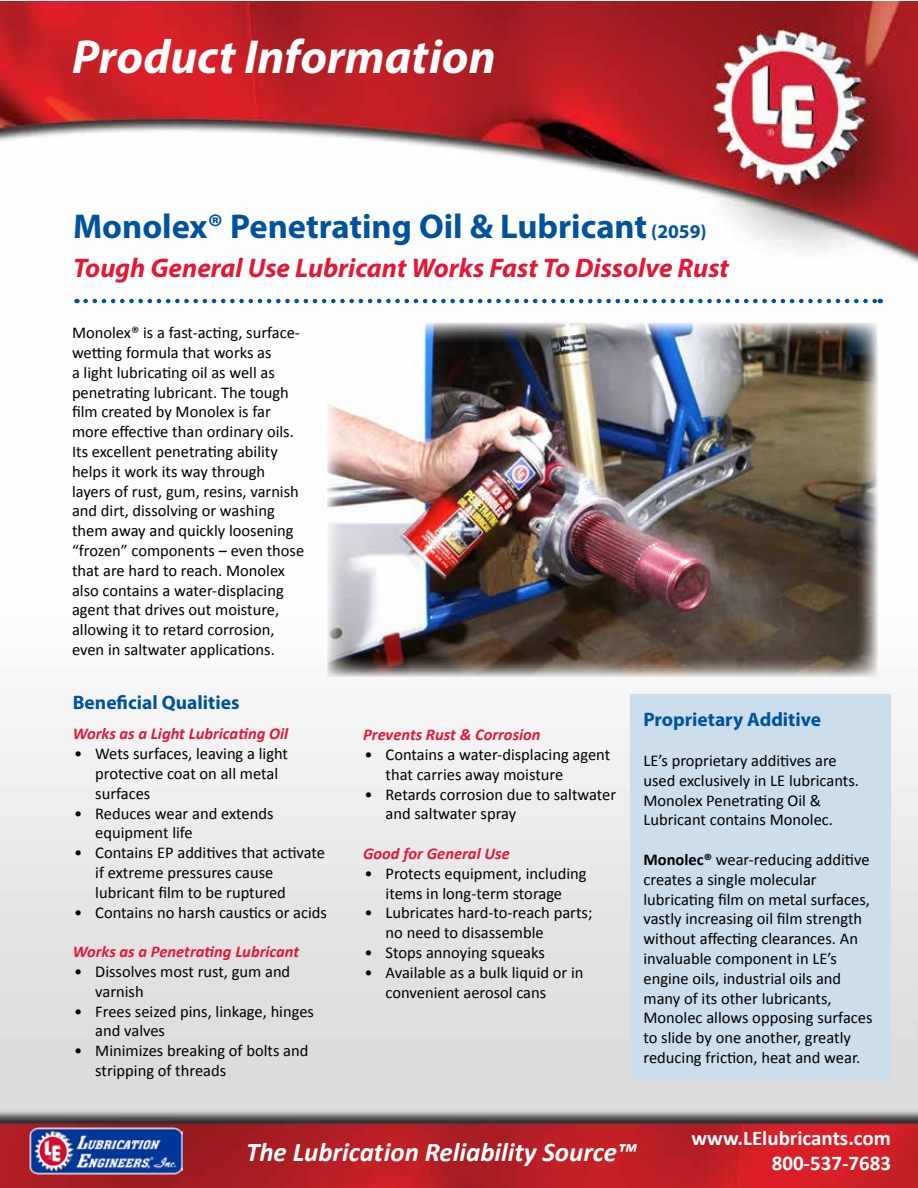
<style>
.page{position:relative;width:918px;height:1188px;background:#fff}
.page>*{position:absolute;margin:0;border:0;box-sizing:border-box;transform-origin:0 0}
.t1{font:italic 700 48px "Myriad Pro";color:#fff}
.t2{font:700 34.5px "Myriad Pro";color:#00539b}
.t3{font:italic 700 27px "Myriad Pro";color:#e31837}
.t4{font:italic 700 27px "Calibri";color:#fff}
.t5{font:700 21px/25.2px "Calibri";color:#fff;text-align:right}
.t6{font:700 19.5px "Myriad Pro";color:#00539b}
.t7{font:16.5px/19.8px "Calibri";color:#000}
.t8{font:italic 700 16.5px "Calibri";color:#e31837}
.s1{font-size:19.5px}
.s2{font-weight:700}
</style>
<div class="page">
<img style="left:1px;top:1px;width:917px;height:1187px">
<svg style="left:86px;top:299px;width:795px;height:4px"></svg>
<img style="left:327px;top:323px;width:551px;height:354px">
<div style="left:630px;top:695px;width:261px;height:385px;background:#ccddeb"></div>
<img style="left:28px;top:1125px;width:154px;height:50px">
<h1 class="t1" style="left:72px;top:26px;width:425px">Product Information</h1>
<h2 class="t2" style="left:73px;top:204px;width:635px">Monolex® Penetrating Oil &amp; Lubricant <span class="s1">(2059)</span></h2>
<h3 class="t3" style="left:73px;top:250px;width:657px">Tough General Use Lubricant Works Fast To Dissolve Rust</h3>
<p class="t7" style="left:72px;top:322px;width:234px">Monolex® is a fast-acting, surface&shy;wetting formula that works as<br>a light lubricating oil as well as penetrating lubricant. The tough film created by Monolex is far more effective than ordinary oils.<br>Its excellent penetrating ability helps it work its way through layers of rust, gum, resins, varnish and dirt, dissolving or washing them away and quickly loosening “frozen” components – even those that are hard to reach. Monolex also contains a water-displacing agent that drives out moisture, allowing it to retard corrosion, even in saltwater applications.</p>
<p class="t6" style="left:73px;top:690px;width:168px">Beneficial Qualities</p>
<p class="t8" style="left:73px;top:724px;width:217px">Works as a Light Lubricating Oil</p>
<p class="t7" style="left:95px;top:743px;width:194px;text-indent:-21px">• Wets surfaces, leaving a light protective coat on all metal surfaces</p>
<p class="t7" style="left:95px;top:802px;width:180px;text-indent:-21px">• Reduces wear and extends equipment life</p>
<p class="t7" style="left:95px;top:842px;width:231px;text-indent:-21px">• Contains EP additives that activate if extreme pressures cause lubricant film to be ruptured</p>
<p class="t7" style="left:74px;top:901px;width:254px">• Contains no harsh caustics or acids</p>
<p class="t8" style="left:73px;top:942px;width:228px">Works as a Penetrating Lubricant</p>
<p class="t7" style="left:95px;top:961px;width:197px;text-indent:-21px">• Dissolves most rust, gum and varnish</p>
<p class="t7" style="left:95px;top:1000px;width:220px;text-indent:-21px">• Frees seized pins, linkage, hinges and valves</p>
<p class="t7" style="left:95px;top:1040px;width:215px;text-indent:-21px">• Minimizes breaking of bolts and stripping of threads</p>
<p class="t8" style="left:363px;top:724px;width:179px">Prevents Rust &amp; Corrosion</p>
<p class="t7" style="left:386px;top:744px;width:226px;text-indent:-21px">• Contains a water-displacing agent that carries away moisture</p>
<p class="t7" style="left:386px;top:783px;width:232px;text-indent:-21px">• Retards corrosion due to saltwater and saltwater spray</p>
<p class="t8" style="left:363px;top:843px;width:148px">Good for General Use</p>
<p class="t7" style="left:365px;top:863px;width:223px;text-align:center">• Protects equipment, including items in long-term storage</p>
<p class="t7" style="left:386px;top:902px;width:208px;text-indent:-21px">• Lubricates hard-to-reach parts; no need to disassemble</p>
<p class="t7" style="left:365px;top:942px;width:182px">• Stops annoying squeaks</p>
<p class="t7" style="left:386px;top:962px;width:199px;text-indent:-21px">• Available as a bulk liquid or in convenient aerosol cans</p>
<p class="t6" style="left:644px;top:707px;width:179px">Proprietary Additive</p>
<p class="t7" style="left:644px;top:750px;width:217px">LE’s proprietary additives are used exclusively in LE lubricants.<br>Monolex Penetrating Oil &amp;<br>Lubricant contains Monolec.</p>
<p class="t7" style="left:644px;top:849px;width:231px"><span class="s2">Monolec®</span> wear-reducing additive creates a single molecular lubricating film on metal surfaces, vastly increasing oil film strength without affecting clearances. An invaluable component in LE’s engine oils, industrial oils and many of its other lubricants,<br>Monolec allows opposing surfaces to slide by one another, greatly reducing friction, heat and wear.</p>
<h3 class="t4" style="left:246px;top:1135px;width:392px">The Lubrication Reliability Source™</h3>
<p class="t5" style="left:692px;top:1124px;width:201px">www.LElubricants.com<br>800-537-7683</p>
</div>
